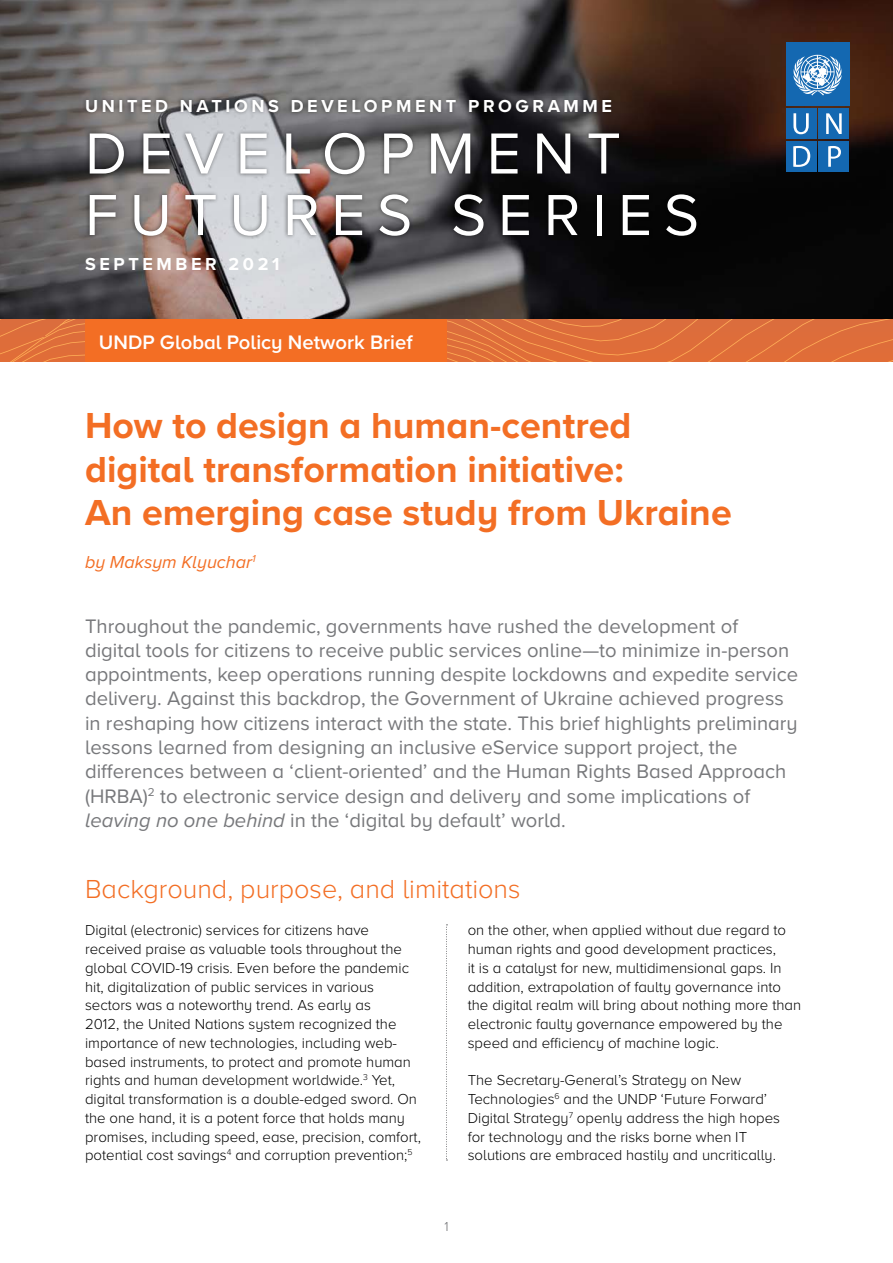
<style>
.page{position:relative;width:893px;height:1263px;background:#fff}
.page>*{position:absolute;margin:0;border:0;box-sizing:border-box;transform-origin:0 0}
.t1{font:60px/61.5px "Proxima Nova A";letter-spacing:.195em;color:#fff}
.t2{font:700 37.5px/43.5px "Proxima Nova A";color:#f36e24}
.t3{font:300 27px "Proxima Nova A";color:#f36e24}
.t4{font:20.25px/24.3px "Proxima Nova A";color:#77787b}
.t5{font:600 20.25px "Proxima Nova A";color:#fff}
.t6{font:700 18px "Proxima Nova A";letter-spacing:.2em;color:#fff}
.t7{font:italic 18px "Proxima Nova A";color:#f36e24}
.t8{font:300 15px/18.8px "Proxima Nova A";color:#000}
.t9{font:300 13.5px "Proxima Nova A";color:#6d6e71}
.s1{font-style:italic}
</style>
<div class="page">
<img style="left:0;top:0;width:893px;height:319px">
<div style="left:82px;top:95px;width:619px;height:145px;background:#000;opacity:.5"></div>
<svg style="left:0;top:319px;width:893px;height:43px;background:#df713c"></svg>
<div style="left:85px;top:319px;width:361px;height:43px;background:#f36e24"></div>
<div style="left:786px;top:108px;width:30px;height:31px;background:#1468b1"></div>
<svg style="left:793px;top:113px;width:16px;height:21px"></svg>
<div style="left:818px;top:108px;width:31px;height:31px;background:#1468b1"></div>
<svg style="left:826px;top:113px;width:16px;height:21px"></svg>
<div style="left:818px;top:141px;width:31px;height:31px;background:#1468b1"></div>
<svg style="left:828px;top:146px;width:13px;height:21px"></svg>
<div style="left:786px;top:141px;width:30px;height:31px;background:#1468b1"></div>
<svg style="left:793px;top:146px;width:17px;height:21px"></svg>
<div style="left:786px;top:43px;width:63px;height:63px;background:#1468b1"></div>
<svg style="left:793px;top:55px;width:49px;height:41px"></svg>
<svg style="left:446px;top:924px;width:1px;height:237px"></svg>
<p class="t6" style="left:85px;top:95px;width:529px">UNITED NATIONS DEVELOPMENT PROGRAMME</p>
<h1 class="t1" style="left:85px;top:124px;width:615px">DEVELOPMENT<br>FUTURES SERIES</h1>
<p class="t6" style="left:85px;top:254px;width:196px">SEPTEMBER 2021</p>
<h3 class="t5" style="left:99px;top:330px;width:315px">UNDP Global Policy Network Brief</h3>
<h2 class="t2" style="left:85px;top:405px;width:648px">How to design a human-centred digital transformation initiative:<br>An emerging case study from Ukraine</h2>
<p class="t7" style="left:85px;top:552px;width:172px">by Maksym Klyuchar<sup>1</sup></p>
<p class="t4" style="left:85px;top:614px;width:715px">Throughout the pandemic, governments have rushed the development of digital tools for citizens to receive public services online—to minimize in-person appointments, keep operations running despite lockdowns and expedite service delivery. Against this backdrop, the Government of Ukraine achieved progress in reshaping how citizens interact with the state. This brief highlights preliminary lessons learned from designing an inclusive eService support project, the differences between a ‘client-oriented’ and the Human Rights Based Approach (HRBA)<sup>2</sup> to electronic service design and delivery and some implications of <span class="s1">leaving no one behind</span> in the ‘digital by default’ world.</p>
<h3 class="t3" style="left:85px;top:872px;width:437px">Background, purpose, and limitations</h3>
<p class="t8" style="left:85px;top:921px;width:337px">Digital (electronic) services for citizens have received praise as valuable tools throughout the global COVID-19 crisis. Even before the pandemic hit, digitalization of public services in various sectors was a noteworthy trend. As early as<br>2012, the United Nations system recognized the importance of new technologies, including web&shy;based instruments, to protect and promote human rights and human development worldwide.<sup>3</sup> Yet, digital transformation is a double-edged sword. On the one hand, it is a potent force that holds many promises, including speed, ease, precision, comfort, potential cost savings<sup>4</sup> and corruption prevention;<sup>5</sup></p>
<p class="t8" style="left:468px;top:921px;width:335px">on the other, when applied without due regard to human rights and good development practices,<br>it is a catalyst for new, multidimensional gaps. In addition, extrapolation of faulty governance into the digital realm will bring about nothing more than electronic faulty governance empowered by the speed and efficiency of machine logic.</p>
<p class="t8" style="left:468px;top:1071px;width:314px">The Secretary-General’s Strategy on New Technologies<sup>6</sup> and the UNDP ‘Future Forward’ Digital Strategy<sup>7</sup> openly address the high hopes for technology and the risks borne when IT solutions are embraced hastily and uncritically.</p>
<p class="t9" style="left:444px;top:1218px;width:6px">1</p>
</div>
